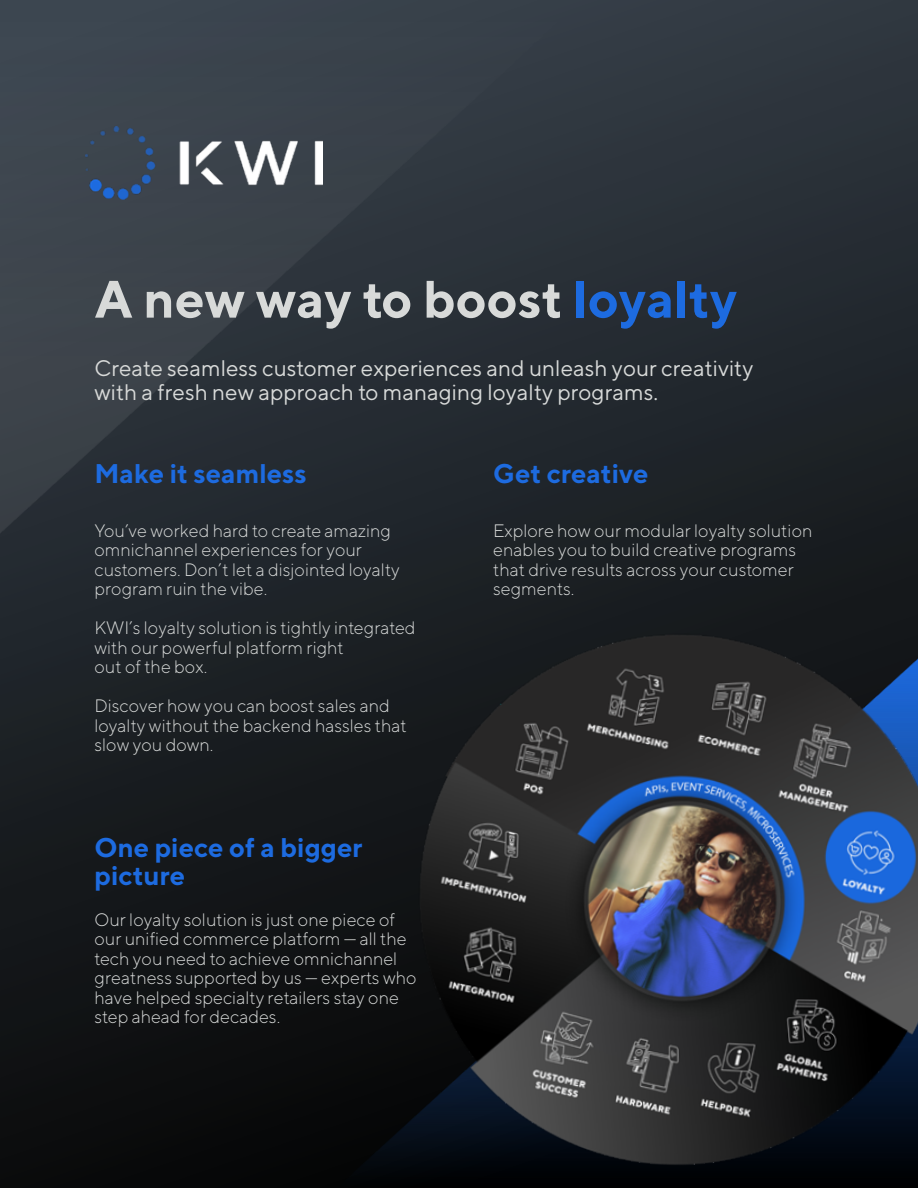
<style>
.page{position:relative;width:918px;height:1188px;background:#fff}
.page>*{position:absolute;margin:0;border:0;box-sizing:border-box;transform-origin:0 0}
.t1{font:700 52.5px "TT Norms";color:#d8dad9}
.t2{font:700 27px/28.5px "TT Norms";color:#1d6be0}
.t3{font:22.5px/24px "TT Norms";color:#d8dad9}
.t4{font:300 18px/19.5px "TT Norms";color:#d8dad9}
.s1{color:#1d6be0}
</style>
<div class="page">
<div style="left:0;top:0;width:918px;height:1188px;background:linear-gradient(to bottom,#2f3840,#090a0a)"></div>
<img style="left:329px;top:591px;width:589px;height:597px">
<img style="left:0;top:0;width:599px;height:597px">
<img style="left:85px;top:126px;width:237px;height:73px">
<img style="left:372px;top:626px;width:546px;height:562px">
<h1 class="t1" style="left:94px;top:266px;width:644px">A new way to boost <span class="s1">loyalty</span></h1>
<p class="t3" style="left:94px;top:355px;width:660px">Create seamless customer experiences and unleash your creativity with a fresh new approach to managing loyalty programs.</p>
<h2 class="t2" style="left:94px;top:458px;width:214px">Make it seamless</h2>
<h2 class="t2" style="left:493px;top:458px;width:157px">Get creative</h2>
<p class="t4" style="left:94px;top:520px;width:307px">You’ve worked hard to create amazing omnichannel experiences for your customers. Don’t let a disjointed loyalty program ruin the vibe.</p>
<p class="t4" style="left:94px;top:618px;width:323px">KWI’s loyalty solution is tightly integrated with our powerful platform right<br>out of the box.</p>
<p class="t4" style="left:94px;top:696px;width:314px">Discover how you can boost sales and loyalty without the backend hassles that slow you down.</p>
<h2 class="t2" style="left:94px;top:833px;width:269px">One piece of a bigger picture</h2>
<p class="t4" style="left:94px;top:909px;width:324px">Our loyalty solution is just one piece of our unified commerce platform — all the tech you need to achieve omnichannel greatness supported by us — experts who have helped specialty retailers stay one step ahead for decades.</p>
<p class="t4" style="left:493px;top:520px;width:321px">Explore how our modular loyalty solution enables you to build creative programs that drive results across your customer segments.</p>
</div>
